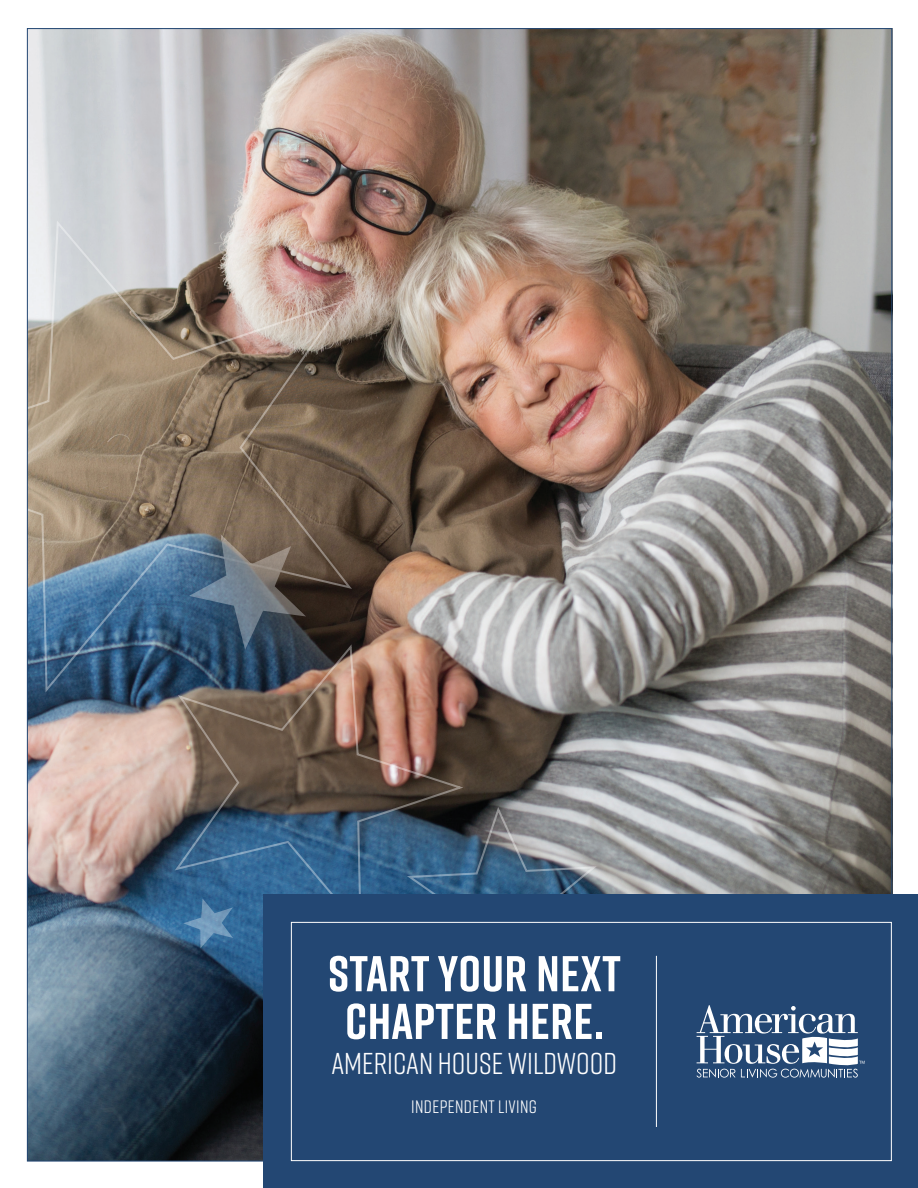
<style>
.page{position:relative;width:918px;height:1188px;background:#fff}
.page>*{position:absolute;margin:0;border:0;box-sizing:border-box;transform-origin:0 0}
.t1{font:700 50.25px/47.7px "Rift";letter-spacing:.01em;color:#fff;text-align:center}
.t2{font:30.15px "Rift";color:#fff}
.t3{font:18px "Rift";letter-spacing:.02em;color:#fff}
</style>
<div class="page">
<img style="left:29px;top:30px;width:861px;height:1129px">
<img style="left:26px;top:218px;width:329px;height:477px">
<img style="left:172px;top:642px;width:295px;height:292px">
<svg style="left:404px;top:804px;width:196px;height:91px;background:#586d7f"></svg>
<svg style="left:189px;top:534px;width:117px;height:116px;background:#55616c"></svg>
<svg style="left:183px;top:898px;width:50px;height:50px;background:#497aa3"></svg>
<div style="left:264px;top:895px;width:654px;height:293px;background:#234773"></div>
<svg style="left:697px;top:1005px;width:168px;height:73px"></svg>
<hr style="left:656px;top:956px;width:1px;height:171px;background:#fff">
<div style="left:291px;top:922px;width:601px;height:239px;border:1px solid #fff"></div>
<p class="t1" style="left:328px;top:949px;width:294px">START YOUR NEXT<br>CHAPTER HERE.</p>
<p class="t2" style="left:331px;top:1042px;width:287px">AMERICAN HOUSE WILDWOOD</p>
<p class="t3" style="left:411px;top:1094px;width:127px">INDEPENDENT LIVING</p>
</div>
